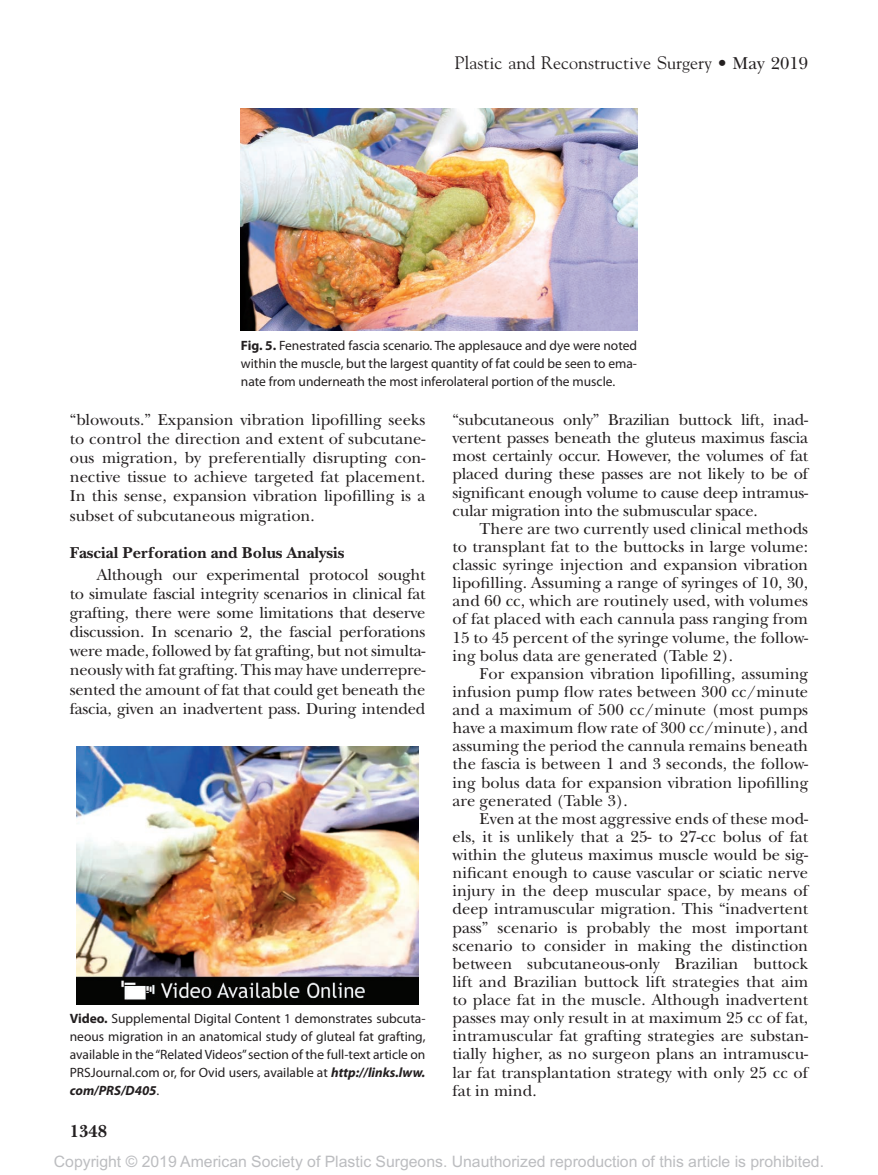
<style>
.page{position:relative;width:878px;height:1175px;background:#fff}
.page>*{position:absolute;margin:0;border:0;box-sizing:border-box;transform-origin:0 0}
.t1{font:18px "Goudy";color:#231f20}
.t2{font:700 18px "New Baskerville";color:#231f20}
.t3{font:16.5px/18.1px "New Baskerville";color:#231f20;text-align:justify}
.t4{font:700 16.5px "New Baskerville";color:#231f20}
.t5{font:15.75px "Arial MT Std";color:#bcbdc0}
.t6{font:13.5px/18px "Myriad Pro";color:#231f20;text-align:justify}
.s1{font-family:"New Baskerville"}
.s2{font-weight:700}
.s3{font-weight:700;font-style:italic}
</style>
<div class="page">
<img style="left:241px;top:108px;width:396px;height:223px">
<img style="left:77px;top:746px;width:341px;height:258px">
<p class="t1" style="left:454px;top:52px;width:355px">Plastic and Reconstructive Surgery <span class="s1">• May 2019</span></p>
<p class="t6" style="left:241px;top:336px;width:398px"><span class="s2">Fig. 5.</span> Fenestrated fascia scenario. The applesauce and dye were noted within the muscle, but the largest quantity of fat could be seen to ema&shy;nate from underneath the most inferolateral portion of the muscle.</p>
<p class="t3" style="left:70px;top:410px;width:357px;line-height:19px">“blowouts.” Expansion vibration lipofilling seeks to control the direction and extent of subcutane&shy;ous migration, by preferentially disrupting con&shy;nective tissue to achieve targeted fat placement.<br>In this sense, expansion vibration lipofilling is a subset of subcutaneous migration.</p>
<p class="t4" style="left:70px;top:543px;width:276px">Fascial Perforation and Bolus Analysis</p>
<p class="t3" style="left:70px;top:565px;width:357px;line-height:19px;text-indent:27px">Although our experimental protocol sought to simulate fascial integrity scenarios in clinical fat grafting, there were some limitations that deserve discussion. In scenario 2, the fascial perforations were made, followed by fat grafting, but not simulta&shy;neously with fat grafting. This may have underrepre&shy;sented the amount of fat that could get beneath the fascia, given an inadvertent pass. During intended</p>
<p class="t6" style="left:70px;top:1009px;width:357px"><span class="s2">Video.</span> Supplemental Digital Content 1 demonstrates subcuta&shy;neous migration in an anatomical study of gluteal fat grafting, available in the “Related Videos” section of the full-text article on PRSJournal.com or, for Ovid users, available at <span class="s3">http://links.lww. com/PRS/D405</span>.</p>
<p class="t2" style="left:70px;top:1120px;width:39px">1348</p>
<p class="t3" style="left:452px;top:411px;width:357px">“subcutaneous only” Brazilian buttock lift, inad&shy;vertent passes beneath the gluteus maximus fascia most certainly occur. However, the volumes of fat placed during these passes are not likely to be of significant enough volume to cause deep intramus&shy;cular migration into the submuscular space.</p>
<p class="t3" style="left:452px;top:519px;width:357px;text-indent:27px">There are two currently used clinical methods to transplant fat to the buttocks in large volume: classic syringe injection and expansion vibration lipofilling. Assuming a range of syringes of 10, 30, and 60 cc, which are routinely used, with volumes of fat placed with each cannula pass ranging from 15 to 45 percent of the syringe volume, the follow&shy;ing bolus data are generated (Table 2).</p>
<p class="t3" style="left:452px;top:664px;width:357px;text-indent:27px">For expansion vibration lipofilling, assuming infusion pump flow rates between 300 cc/minute and a maximum of 500 cc/minute (most pumps have a maximum flow rate of 300 cc/minute), and assuming the period the cannula remains beneath the fascia is between 1 and 3 seconds, the follow&shy;ing bolus data for expansion vibration lipofilling are generated (Table 3).</p>
<p class="t3" style="left:452px;top:809px;width:357px;text-indent:27px">Even at the most aggressive ends of these mod&shy;els, it is unlikely that a 25- to 27-cc bolus of fat within the gluteus maximus muscle would be sig&shy;nificant enough to cause vascular or sciatic nerve injury in the deep muscular space, by means of deep intramuscular migration. This “inadvertent pass” scenario is probably the most important scenario to consider in making the distinction between subcutaneous-only Brazilian buttock lift and Brazilian buttock lift strategies that aim to place fat in the muscle. Although inadvertent passes may only result in at maximum 25 cc of fat, intramuscular fat grafting strategies are substan&shy;tially higher, as no surgeon plans an intramuscu&shy;lar fat transplantation strategy with only 25 cc of fat in mind.</p>
<p class="t5" style="left:54px;top:1152px;width:771px">Copyright © 2019 American Society of Plastic Surgeons. Unauthorized reproduction of this article is prohibited.</p>
</div>
